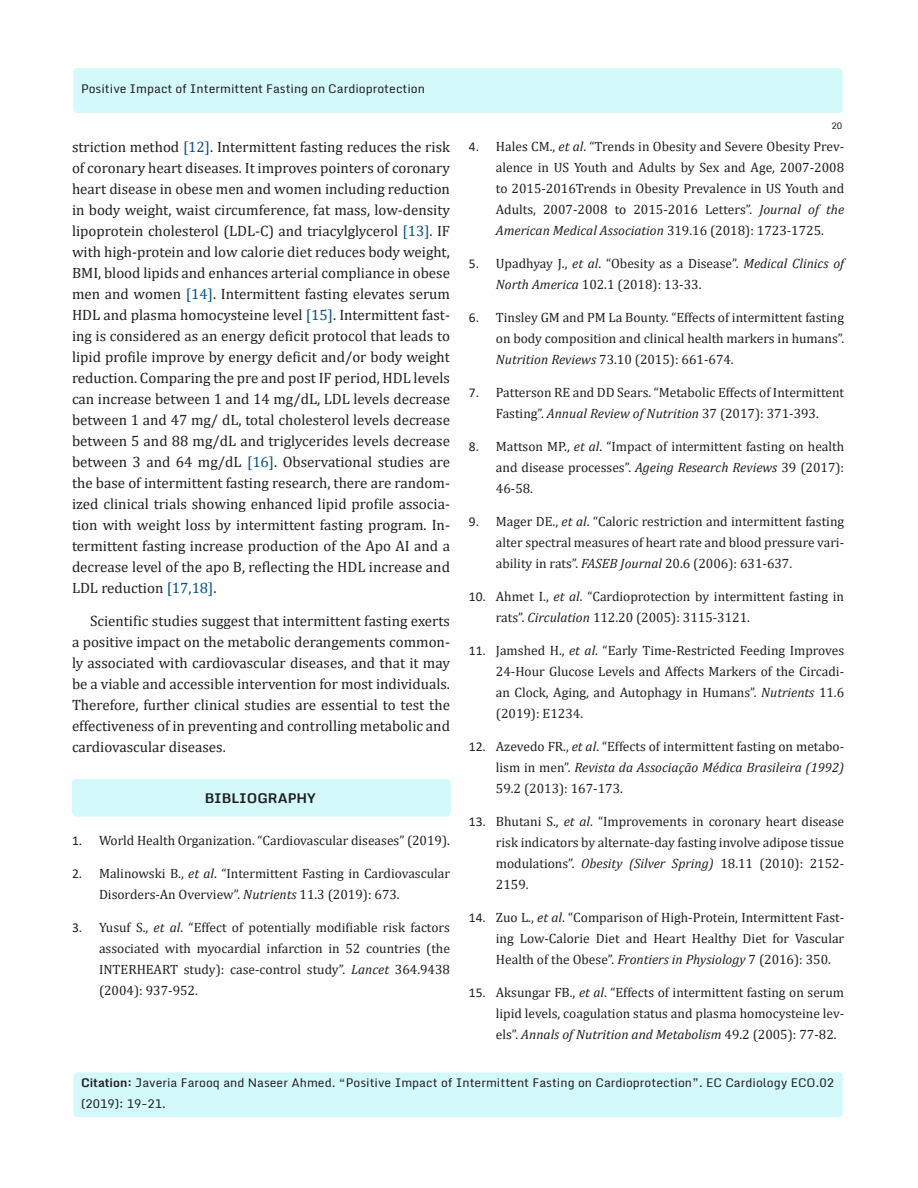
<style>
.page{position:relative;width:918px;height:1188px;background:#fff}
.page>*{position:absolute;margin:0;border:0;box-sizing:border-box;transform-origin:0 0}
.t1{font:15px/21px "Cambria";color:#231f20;text-align:justify}
.t2{font:13.5px/21px "Cambria";color:#231f20;text-align:justify}
.t3{font:700 13.5px "Monda";color:#231f20}
.t4{font:12px/21px "Monda";color:#231f20}
.t5{font:9px "Monda";color:#231f20}
.s1{color:#035089}
.s2{font-family:"Calibri"}
.s3{font-style:italic}
.s4{font-weight:700}
</style>
<div class="page">
<div style="left:73px;top:1072px;width:770px;height:46px;background:#d3f9fa;border-radius:4px"></div>
<div style="left:72px;top:1071px;width:772px;height:48px;border:2px solid #fff;border-radius:4px"></div>
<div style="left:73px;top:67px;width:770px;height:47px;background:#d3f9fa;border-radius:4px"></div>
<div style="left:72px;top:67px;width:772px;height:47px;border:2px solid #fff;border-radius:4px"></div>
<div style="left:72px;top:779px;width:379px;height:38px;background:#d3f9fa;border-radius:4px"></div>
<p class="t4" style="left:81px;top:79px;width:346px">Positive Impact of Intermittent Fasting on Cardioprotection</p>
<p class="t1" style="left:72px;top:137px;width:380px">striction method <span class="s1">[12]</span>. Intermittent fasting reduces the risk of coronary heart diseases. It improves pointers of coronary heart disease in obese men and women including reduction in body weight, waist circumference, fat mass, low-density lipoprotein cholesterol (LDL-C) and triacylglycerol <span class="s1">[13]</span>. IF with high-protein and low calorie diet reduces body weight, BMI, blood lipids and enhances arterial compliance in obese men and women <span class="s1">[14]</span>. Intermittent fasting elevates serum HDL and plasma homocysteine level <span class="s1">[15]</span>. Intermittent fast&shy;ing is considered as an energy deficit protocol that leads to lipid profile improve by energy deficit and/or body weight reduction. Comparing the pre and post IF period, HDL levels can increase between 1 and 14 mg/dL, LDL levels decrease between 1 and 47 mg/ dL, total cholesterol levels decrease between 5 and 88 mg/dL and triglycerides levels decrease between 3 and 64 mg/dL <span class="s1">[16]</span>. Observational studies are the base of intermittent fasting research, there are random&shy;ized clinical trials showing enhanced lipid profile associa&shy;tion with weight loss by intermittent fasting program. In&shy;termittent fasting increase production of the Apo AI and a decrease level of the apo B, reflecting the HDL increase and LDL reduction <span class="s1">[17,18]</span>.</p>
<p class="t1" style="left:72px;top:611px;width:380px;text-indent:18px">Scientific studies suggest that intermittent fasting exerts a positive impact on the metabolic derangements common&shy;ly associated with cardiovascular diseases, and that it may be a viable and accessible intervention for most individuals.<br>Therefore, further clinical studies are essential to test the effectiveness of in preventing and controlling metabolic and cardiovascular diseases.</p>
<p class="t3" style="left:205px;top:787px;width:113px">BIBLIOGRAPHY</p>
<p class="t2" style="left:72px;top:830px;width:380px"><span class="s2">1.</span> World Health Organization. “Cardiovascular diseases” (2019).</p>
<p class="t2" style="left:99px;top:863px;width:352px;text-indent:-27px"><span class="s2">2.</span> Malinowski B., <span class="s3">et al</span>. “Intermittent Fasting in Cardiovascular<br>Disorders-An Overview”. <span class="s3">Nutrients</span> 11.3 (2019): 673.</p>
<p class="t2" style="left:99px;top:917px;width:353px;text-indent:-27px"><span class="s2">3.</span> Yusuf S., <span class="s3">et al</span>. “Effect of potentially modifiable risk factors associated with myocardial infarction in 52 countries (the INTERHEART study): case-control study”. <span class="s3">Lancet</span> 364.9438 (2004): 937-952.</p>
<p class="t5" style="left:831px;top:120px;width:12px">20</p>
<p class="t2" style="left:496px;top:136px;width:350px;text-indent:-27px"><span class="s2">4.</span> Hales CM., <span class="s3">et al</span>. “Trends in Obesity and Severe Obesity Prev&shy;alence in US Youth and Adults by Sex and Age, 2007-2008 to 2015-2016Trends in Obesity Prevalence in US Youth and Adults, 2007-2008 to 2015-2016 Letters”. <span class="s3">Journal of the American Medical Association</span> 319.16 (2018): 1723-1725.</p>
<p class="t2" style="left:496px;top:253px;width:350px;text-indent:-27px"><span class="s2">5.</span> Upadhyay J., <span class="s3">et al</span>. “Obesity as a Disease”. <span class="s3">Medical Clinics of<br>North America</span> 102.1 (2018): 13-33.</p>
<p class="t2" style="left:496px;top:307px;width:350px;text-indent:-27px"><span class="s2">6.</span> Tinsley GM and PM La Bounty. “Effects of intermittent fasting on body composition and clinical health markers in humans”.<br><span class="s3">Nutrition Reviews</span> 73.10 (2015): 661-674.</p>
<p class="t2" style="left:469px;top:382px;width:377px;text-align:center"><span class="s2">7.</span> Patterson RE and DD Sears. “Metabolic Effects of Intermittent<br>Fasting”. <span class="s3">Annual Review of Nutrition</span> 37 (2017): 371-393.</p>
<p class="t2" style="left:496px;top:436px;width:350px;text-indent:-27px"><span class="s2">8.</span> Mattson MP., <span class="s3">et al</span>. “Impact of intermittent fasting on health and disease processes”. <span class="s3">Ageing Research Reviews</span> 39 (2017):<br>46-58.</p>
<p class="t2" style="left:496px;top:511px;width:350px;text-indent:-27px"><span class="s2">9.</span> Mager DE., <span class="s3">et al</span>. “Caloric restriction and intermittent fasting alter spectral measures of heart rate and blood pressure vari&shy;ability in rats”. <span class="s3">FASEB Journal</span> 20.6 (2006): 631-637.</p>
<p class="t2" style="left:496px;top:586px;width:350px;text-indent:-27px"><span class="s2">10.</span> Ahmet I., <span class="s3">et al</span>. “Cardioprotection by intermittent fasting in rats”. <span class="s3">Circulation</span> 112.20 (2005): 3115-3121.</p>
<p class="t2" style="left:496px;top:640px;width:350px;text-indent:-27px"><span class="s2">11.</span> Jamshed H., <span class="s3">et al</span>. “Early Time-Restricted Feeding Improves 24-Hour Glucose Levels and Affects Markers of the Circadi&shy;an Clock, Aging, and Autophagy in Humans”. <span class="s3">Nutrients</span> 11.6 (2019): E1234.</p>
<p class="t2" style="left:496px;top:736px;width:350px;text-indent:-27px"><span class="s2">12.</span> Azevedo FR., <span class="s3">et al</span>. “Effects of intermittent fasting on metabo&shy;lism in men”. <span class="s3">Revista da Associação Médica Brasileira (1992)<br></span>59.2 (2013): 167-173.</p>
<p class="t2" style="left:496px;top:811px;width:350px;text-indent:-27px"><span class="s2">13.</span> Bhutani S., <span class="s3">et al</span>. “Improvements in coronary heart disease risk indicators by alternate-day fasting involve adipose tissue modulations”. <span class="s3">Obesity (Silver Spring)</span> 18.11 (2010): 2152- 2159.</p>
<p class="t2" style="left:496px;top:907px;width:350px;text-indent:-27px"><span class="s2">14.</span> Zuo L., <span class="s3">et al</span>. “Comparison of High-Protein, Intermittent Fast&shy;ing Low-Calorie Diet and Heart Healthy Diet for Vascular Health of the Obese”. <span class="s3">Frontiers in Physiology</span> 7 (2016): 350.</p>
<p class="t2" style="left:496px;top:982px;width:350px;text-indent:-27px"><span class="s2">15.</span> Aksungar FB., <span class="s3">et al</span>. “Effects of intermittent fasting on serum lipid levels, coagulation status and plasma homocysteine lev&shy;els”. <span class="s3">Annals of Nutrition and Metabolism</span> 49.2 (2005): 77-82.</p>
<p class="t4" style="left:81px;top:1073px;width:755px"><span class="s4">Citation:</span> Javeria Farooq and Naseer Ahmed. “Positive Impact of Intermittent Fasting on Cardioprotection”. EC Cardiology ECO.02 (2019): 19-21.</p>
</div>
